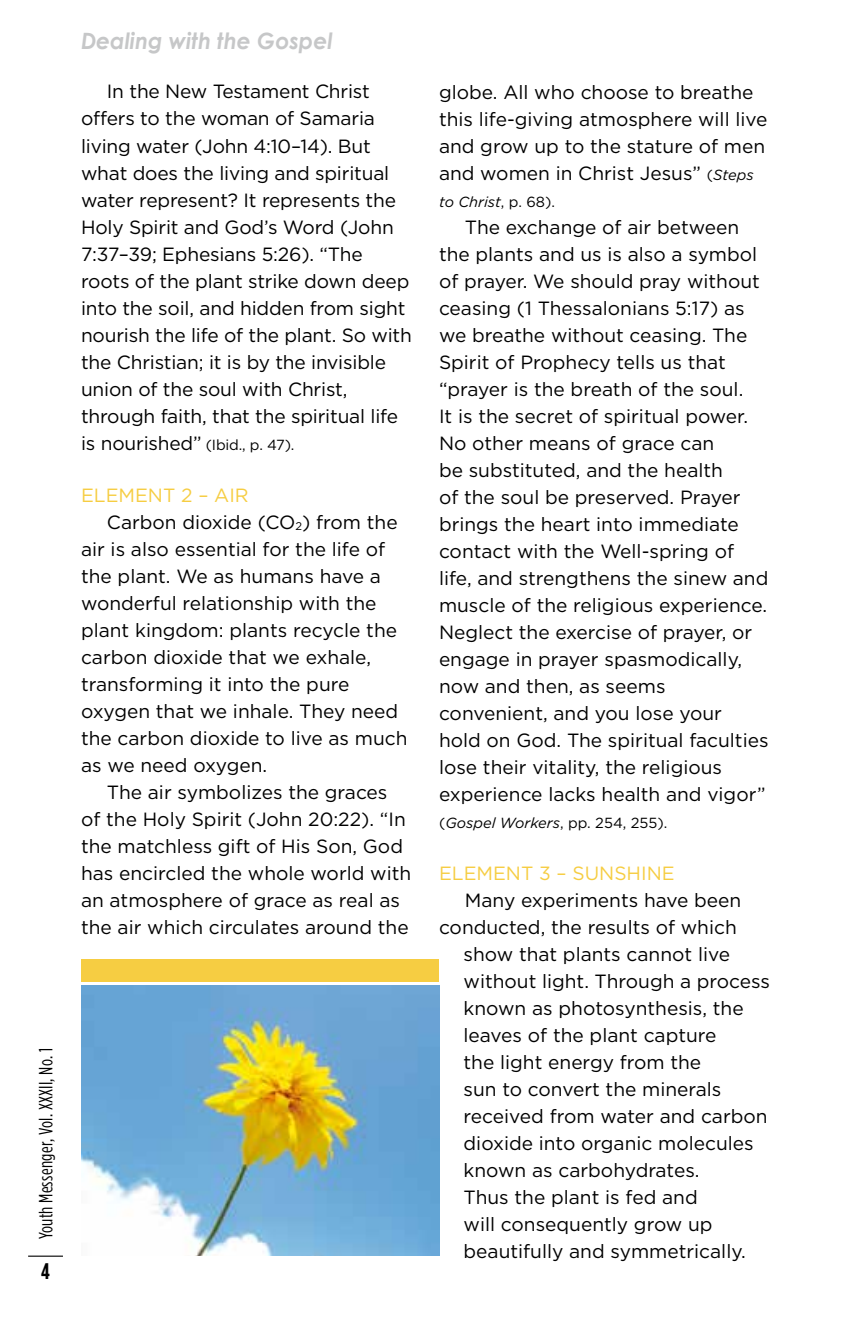
<style>
.page{position:relative;width:851px;height:1337px;background:#fff}
.page>*{position:absolute;margin:0;border:0;box-sizing:border-box;transform-origin:0 0}
.t1{font:italic 700 22.5px "Century Gothic";color:#c6c7c8}
.t2{font:700 22.5px "Gotham Condensed";color:#000}
.t3{font:19.12px/27px "Gotham";color:#000}
.t4{font:19.12px "Gotham Condensed";letter-spacing:.015em;color:#000}
.t5{font:19.12px "Gotham";color:#f6cd42}
.t6{font:14.62px "Gotham";color:#000}
.t7{font:italic 14.62px "Gotham";color:#000}
.s1{font-size:19.12px}
.s2{font-size:14.62px}
.s3{font-style:italic;font-size:14.62px}
.s4{font-style:normal}
.s5{font-style:italic}
</style>
<div class="page">
<img style="left:81px;top:985px;width:358px;height:270px">
<div style="left:81px;top:959px;width:358px;height:22px;background:#f6cd42"></div>
<hr style="left:28px;top:1255px;width:35px;height:1px;background:#000">
<p class="t1" style="left:81px;top:26px;width:253px">Dealing with the Gospel</p>
<p class="t3" style="left:81px;top:78px;width:332px;text-indent:26px">In the New Testament Christ offers to the woman of Samaria living water (John 4:10–14). But what does the living and spiritual water represent? It represents the Holy Spirit and God’s Word (John 7:37–39; Ephesians 5:26). “The roots of the plant strike down deep into the soil, and hidden from sight nourish the life of the plant. So with the Christian; it is by the invisible union of the soul with Christ, through faith, that the spiritual life</p>
<p class="t6" style="left:81px;top:436px;width:215px"><span class="s1">is nourished”</span> (Ibid., p. 47).</p>
<p class="t5" style="left:81px;top:484px;width:27px">Eleme</p>
<p class="t5" style="left:148px;top:484px;width:91px">nt 2 – Air</p>
<p class="t3" style="left:107px;top:508px;width:292px">Carbon dioxide (CO <sub>2</sub>) from the</p>
<p class="t3" style="left:81px;top:535px;width:306px">air is also essential for the life of</p>
<p class="t3" style="left:81px;top:562px;width:301px">the plant. We as humans have a</p>
<p class="t3" style="left:81px;top:589px;width:297px">wonderful relationship with the</p>
<p class="t3" style="left:81px;top:616px;width:317px">plant kingdom: plants recycle the</p>
<p class="t3" style="left:81px;top:643px;width:291px">carbon dioxide that we exhale,</p>
<p class="t3" style="left:81px;top:670px;width:270px">transforming it into the pure</p>
<p class="t3" style="left:81px;top:697px;width:318px">oxygen that we inhale. They need</p>
<p class="t3" style="left:81px;top:724px;width:328px">the carbon dioxide to live as much</p>
<p class="t3" style="left:81px;top:751px;width:188px">as we need oxygen.</p>
<p class="t3" style="left:107px;top:778px;width:282px">The air symbolizes the graces</p>
<p class="t3" style="left:81px;top:805px;width:326px">of the Holy Spirit (John 20:22). “In</p>
<p class="t3" style="left:81px;top:832px;width:323px">the matchless gift of His Son, God</p>
<p class="t3" style="left:81px;top:859px;width:332px">has encircled the whole world with</p>
<p class="t3" style="left:81px;top:886px;width:320px">an atmosphere of grace as real as</p>
<p class="t3" style="left:81px;top:913px;width:329px">the air which circulates around the</p>
<p class="t4" style="left:36px;top:1239px;width:193px;rotate:-90deg">Youth Messenger, Vol. XXXII, No. 1</p>
<p class="t2" style="left:41px;top:1258px;width:10px">4</p>
<p class="t3" style="left:439px;top:78px;width:330px">globe. All who choose to breathe this life-giving atmosphere will live and grow up to the stature of men and women in Christ Jesus” <span class="s2">(</span><span class="s3">Steps</span></p>
<p class="t7" style="left:439px;top:193px;width:117px">to Christ<span class="s4">, p. 68).</span></p>
<p class="t3" style="left:439px;top:213px;width:331px;text-indent:26px">The exchange of air between the plants and us is also a symbol of prayer. We should pray without ceasing (1 Thessalonians 5:17) as we breathe without ceasing. The<br>Spirit of Prophecy tells us that “prayer is the breath of the soul.<br>It is the secret of spiritual power.<br>No other means of grace can<br>be substituted, and the health<br>of the soul be preserved. Prayer brings the heart into immediate contact with the Well-spring of life, and strengthens the sinew and muscle of the religious experience.<br>N eglect the exercise of prayer, or engage in prayer spasmodically, now and then, as seems convenient, and you lose your hold on God. The spiritual faculties lose their vitality, the religious experience lacks health and vigor”</p>
<p class="t6" style="left:439px;top:814px;width:230px">(<span class="s5">Gospel Workers</span>, pp. 254, 255).</p>
<p class="t5" style="left:439px;top:862px;width:27px">Eleme</p>
<p class="t5" style="left:506px;top:862px;width:167px">nt 3 – Sunshi ne</p>
<p class="t3" style="left:465px;top:886px;width:278px">Many experiments have been</p>
<p class="t3" style="left:439px;top:913px;width:299px">conducted, the results of which</p>
<p class="t3" style="left:463px;top:940px;width:268px">show that plants cannot live</p>
<p class="t3" style="left:463px;top:967px;width:308px">without light. Through a process</p>
<p class="t3" style="left:463px;top:994px;width:281px">known as photosynthesis, the</p>
<p class="t3" style="left:463px;top:1021px;width:254px">leaves of the plant capture</p>
<p class="t3" style="left:463px;top:1048px;width:239px">the light energy from the</p>
<p class="t3" style="left:463px;top:1075px;width:259px">sun to convert the minerals</p>
<p class="t3" style="left:463px;top:1102px;width:305px">received from water and carbon</p>
<p class="t3" style="left:463px;top:1129px;width:291px">dioxide into organic molecules</p>
<p class="t3" style="left:463px;top:1156px;width:237px">known as carbohydrates.</p>
<p class="t3" style="left:463px;top:1183px;width:235px">Thus the plant is fed and</p>
<p class="t3" style="left:463px;top:1210px;width:250px">will consequently grow up</p>
<p class="t3" style="left:463px;top:1237px;width:283px">beautifully and symmetrically.</p>
</div>
